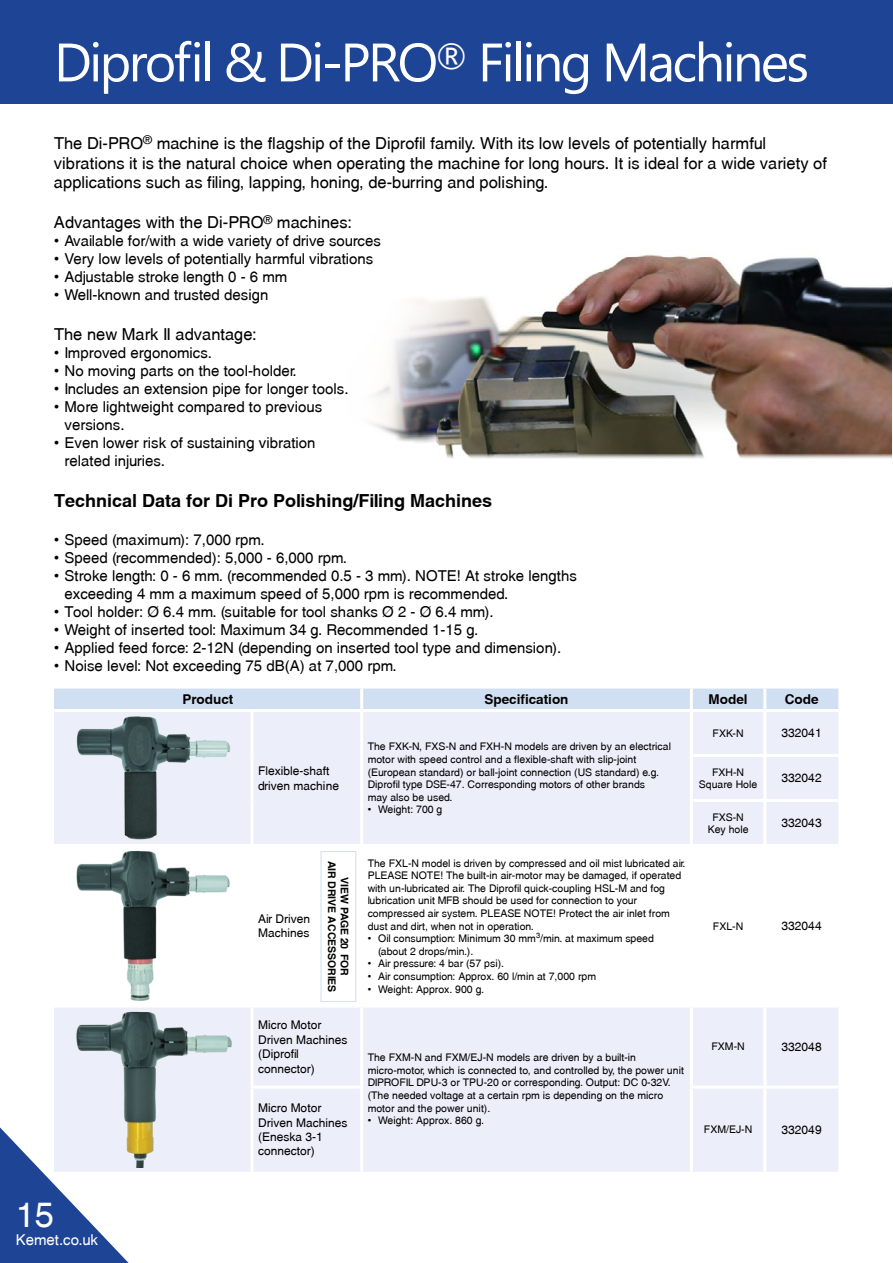
<style>
.page{position:relative;width:893px;height:1263px;background:#fff}
.page>*{position:absolute;margin:0;border:0;box-sizing:border-box;transform-origin:0 0}
.t1{font:54px "Gadugi";letter-spacing:-.05em;color:#fff}
.t2{font:34.5px "Swansea";color:#fff}
.t3{font:700 18px "Swansea";color:#000}
.t4{font:16.5px/19.8px "Swansea";color:#000}
.t5{font:15px/18px "Swansea";color:#000}
.t6{font:15px "Swansea";color:#fff}
.t7{font:700 13.5px "Swansea";color:#000}
.t8{font:12px/14.4px "Swansea";color:#000}
.t9{font:10.5px/12.6px "Swansea";color:#000}
.t10{font:700 10.5px/12.6px "Swansea";color:#000;text-align:center}
</style>
<div class="page">
<div style="left:0;top:0;width:892px;height:104px;background:#1e4496"></div>
<img style="left:372px;top:254px;width:520px;height:205px">
<div style="left:54px;top:688px;width:784px;height:21px;background:#d1dff2"></div>
<svg style="left:54px;top:712px;width:784px;height:460px;fill:#eceff9"></svg>
<hr style="left:360px;top:689px;width:3px;height:20px;background:#fff">
<hr style="left:690px;top:689px;width:3px;height:20px;background:#fff">
<hr style="left:763px;top:689px;width:3px;height:20px;background:#fff">
<hr style="left:250px;top:712px;width:4px;height:43px;background:#fff">
<hr style="left:360px;top:712px;width:3px;height:43px;background:#fff">
<hr style="left:690px;top:712px;width:3px;height:42px;background:#fff">
<hr style="left:763px;top:712px;width:3px;height:42px;background:#fff">
<hr style="left:250px;top:755px;width:4px;height:45px;background:#f7f8fc">
<hr style="left:360px;top:755px;width:3px;height:45px;background:#fff">
<hr style="left:690px;top:754px;width:75px;height:3px;background:#fff">
<hr style="left:690px;top:757px;width:3px;height:42px;background:#fff">
<hr style="left:765px;top:754px;width:73px;height:3px;background:#fff">
<hr style="left:763px;top:757px;width:3px;height:42px;background:#fff">
<hr style="left:250px;top:800px;width:4px;height:44px;background:#f7f8fc">
<hr style="left:360px;top:800px;width:3px;height:44px;background:#fff">
<hr style="left:690px;top:799px;width:75px;height:3px;background:#fff">
<hr style="left:690px;top:802px;width:3px;height:42px;background:#fff">
<hr style="left:765px;top:799px;width:73px;height:3px;background:#fff">
<hr style="left:763px;top:802px;width:3px;height:42px;background:#fff">
<hr style="left:54px;top:844px;width:198px;height:3px;background:#fff">
<hr style="left:252px;top:844px;width:110px;height:3px;background:#fff">
<hr style="left:250px;top:847px;width:4px;height:157px;background:#fff">
<hr style="left:362px;top:844px;width:329px;height:3px;background:#fff">
<hr style="left:360px;top:847px;width:3px;height:157px;background:#fff">
<hr style="left:691px;top:844px;width:74px;height:3px;background:#fff">
<hr style="left:690px;top:847px;width:3px;height:157px;background:#fff">
<hr style="left:765px;top:844px;width:73px;height:3px;background:#fff">
<hr style="left:763px;top:847px;width:3px;height:157px;background:#fff">
<hr style="left:54px;top:1004px;width:198px;height:3px;background:#fff">
<hr style="left:252px;top:1004px;width:110px;height:3px;background:#fff">
<hr style="left:250px;top:1007px;width:4px;height:78px;background:#fff">
<hr style="left:362px;top:1004px;width:329px;height:3px;background:#fff">
<hr style="left:360px;top:1007px;width:3px;height:78px;background:#fff">
<hr style="left:691px;top:1004px;width:74px;height:3px;background:#fff">
<hr style="left:690px;top:1007px;width:3px;height:78px;background:#fff">
<hr style="left:765px;top:1004px;width:73px;height:3px;background:#fff">
<hr style="left:763px;top:1007px;width:3px;height:78px;background:#fff">
<hr style="left:250px;top:1085px;width:113px;height:3px;background:#fff">
<hr style="left:250px;top:1088px;width:4px;height:84px;background:#fff">
<hr style="left:360px;top:1088px;width:3px;height:84px;background:#fff">
<hr style="left:690px;top:1085px;width:75px;height:3px;background:#fff">
<hr style="left:690px;top:1088px;width:3px;height:84px;background:#fff">
<hr style="left:765px;top:1085px;width:73px;height:3px;background:#fff">
<hr style="left:763px;top:1088px;width:3px;height:84px;background:#fff">
<img style="left:75px;top:715px;width:158px;height:126px">
<img style="left:75px;top:850px;width:158px;height:151px">
<img style="left:75px;top:1010px;width:158px;height:157px">
<svg style="left:0;top:1127px;width:129px;height:136px"></svg>
<div style="left:321px;top:851px;width:35px;height:151px;border:1px solid #d1dff2"></div>
<h1 class="t1" style="left:54px;top:30px;width:757px">Diprofil &amp; Di-PRO<sup>®</sup> Filing Machines</h1>
<p class="t4" style="left:54px;top:133px;width:774px">The Di-PRO<sup>®</sup> machine is the flagship of the Diprofil family. With its low levels of potentially harmful vibrations it is the natural choice when operating the machine for long hours. It is ideal for a wide variety of applications such as filing, lapping, honing, de-burring and polishing.</p>
<h3 class="t4" style="left:54px;top:212px;width:300px">Advantages with the Di-PRO<sup>®</sup> machines:</h3>
<h3 class="t5" style="left:54px;top:232px;width:328px">• Available for/with a wide variety of drive sources</h3>
<h3 class="t5" style="left:54px;top:250px;width:321px">• Very low levels of potentially harmful vibrations</h3>
<h3 class="t5" style="left:54px;top:268px;width:235px">• Adjustable stroke length 0 - 6 mm</h3>
<h3 class="t5" style="left:54px;top:286px;width:216px">• Well-known and trusted design</h3>
<h3 class="t4" style="left:54px;top:324px;width:204px">The new Mark II advantage:</h3>
<h3 class="t5" style="left:54px;top:343px;width:160px">• Improved ergonomics.</h3>
<h3 class="t5" style="left:54px;top:361px;width:244px">• No moving parts on the tool-holder.</h3>
<h3 class="t5" style="left:54px;top:379px;width:296px">• Includes an extension pipe for longer tools.</h3>
<h3 class="t5" style="left:65px;top:397px;width:259px;text-indent:-11px">• More lightweight compared to previous versions.</h3>
<h3 class="t5" style="left:65px;top:433px;width:253px;text-indent:-10px">• Even lower risk of sustaining vibration related injuries.</h3>
<h3 class="t3" style="left:54px;top:490px;width:440px">Technical Data for Di Pro Polishing/Filing Machines</h3>
<h3 class="t5" style="left:54px;top:530px;width:212px">• Speed (maximum): 7,000 rpm.</h3>
<h3 class="t5" style="left:54px;top:548px;width:295px">• Speed (recommended): 5,000 - 6,000 rpm.</h3>
<h3 class="t5" style="left:65px;top:566px;width:514px;text-indent:-11px">• Stroke length: 0 - 6 mm. (recommended 0.5 - 3 mm). NOTE! At stroke lengths exceeding 4 mm a maximum speed of 5,000 rpm is recommended.</h3>
<h3 class="t5" style="left:54px;top:602px;width:441px">• Tool holder: Ø 6.4 mm. (suitable for tool shanks Ø 2 - Ø 6.4 mm).</h3>
<h3 class="t5" style="left:54px;top:620px;width:426px">• Weight of inserted tool: Maximum 34 g. Recommended 1-15 g.</h3>
<h3 class="t5" style="left:54px;top:638px;width:509px">• Applied feed force: 2-12N (depending on inserted tool type and dimension).</h3>
<h3 class="t5" style="left:54px;top:656px;width:344px">• Noise level: Not exceeding 75 dB(A) at 7,000 rpm.</h3>
<p class="t7" style="left:182px;top:691px;width:53px">Product</p>
<p class="t7" style="left:484px;top:691px;width:86px">Specification</p>
<p class="t7" style="left:709px;top:691px;width:40px">Model</p>
<p class="t7" style="left:785px;top:691px;width:35px">Code</p>
<h2 class="t2" style="left:16px;top:1194px;width:40px">15</h2>
<h3 class="t6" style="left:16px;top:1231px;width:84px">Kemet.co.uk</h3>
<p class="t8" style="left:258px;top:764px;width:83px">Flexible-shaft driven machine</p>
<p class="t8" style="left:258px;top:911px;width:54px">Air Driven<br>Machines</p>
<p class="t10" style="left:351px;top:861px;width:133px;rotate:90deg">VIEW PAGE 20 FOR<br>AIR DRIVE ACCESSORIES</p>
<p class="t8" style="left:258px;top:1018px;width:91px">Micro Motor<br>Driven Machines (Diprofil connector)</p>
<p class="t8" style="left:258px;top:1101px;width:91px">Micro Motor<br>Driven Machines (Eneska 3-1 connector)</p>
<p class="t9" style="left:368px;top:740px;width:305px">The FXK-N, FXS-N and FXH-N models are driven by an electrical motor with speed control and a flexible-shaft with slip-joint (European standard) or ball-joint connection (US standard) e.g.<br>Diprofil type DSE-47. Corresponding motors of other brands<br>may also be used.</p>
<p class="t9" style="left:368px;top:803px;width:76px">• Weight: 700 g</p>
<p class="t9" style="left:368px;top:856px;width:319px">The FXL-N model is driven by compressed and oil mist lubricated air.<br>PLEASE NOTE! The built-in air-motor may be damaged, if operated with un-lubricated air. The Diprofil quick-coupling HSL-M and fog lubrication unit MFB should be used for connection to your compressed air system. PLEASE NOTE! Protect the air inlet from dust and dirt, when not in operation.</p>
<p class="t9" style="left:378px;top:932px;width:277px;text-indent:-10px">• Oil consumption: Minimum 30 mm<sup>3</sup>/min. at maximum speed (about 2 drops/min.).</p>
<p class="t9" style="left:368px;top:957px;width:138px">• Air pressure: 4 bar (57 psi).</p>
<p class="t9" style="left:368px;top:970px;width:230px">• Air consumption: Approx. 60 l/min at 7,000 rpm</p>
<p class="t9" style="left:368px;top:982px;width:118px">• Weight: Approx. 900 g.</p>
<p class="t9" style="left:713px;top:727px;width:33px">FXK-N</p>
<p class="t8" style="left:782px;top:726px;width:42px">332041</p>
<p class="t9" style="left:699px;top:765px;width:60px;text-align:center">FXH-N<br>Square Hole</p>
<p class="t8" style="left:782px;top:771px;width:42px">332042</p>
<p class="t9" style="left:708px;top:810px;width:42px;text-align:center">FXS-N<br>Key hole</p>
<p class="t8" style="left:782px;top:816px;width:42px">332043</p>
<p class="t9" style="left:713px;top:919px;width:32px">FXL-N</p>
<p class="t8" style="left:782px;top:919px;width:42px">332044</p>
<p class="t9" style="left:368px;top:1051px;width:318px">The FXM-N and FXM/EJ-N models are driven by a built-in micro-motor, which is connected to, and controlled by, the power unit DIPROFIL DPU-3 or TPU-20 or corresponding. Output: DC 0-32V. (The needed voltage at a certain rpm is depending on the micro motor and the power unit).</p>
<p class="t9" style="left:368px;top:1114px;width:118px">• Weight: Approx. 860 g.</p>
<p class="t9" style="left:711px;top:1040px;width:35px">FXM-N</p>
<p class="t8" style="left:782px;top:1039px;width:42px">332048</p>
<p class="t9" style="left:704px;top:1123px;width:50px">FXM/EJ-N</p>
<p class="t8" style="left:782px;top:1122px;width:42px">332049</p>
</div>
